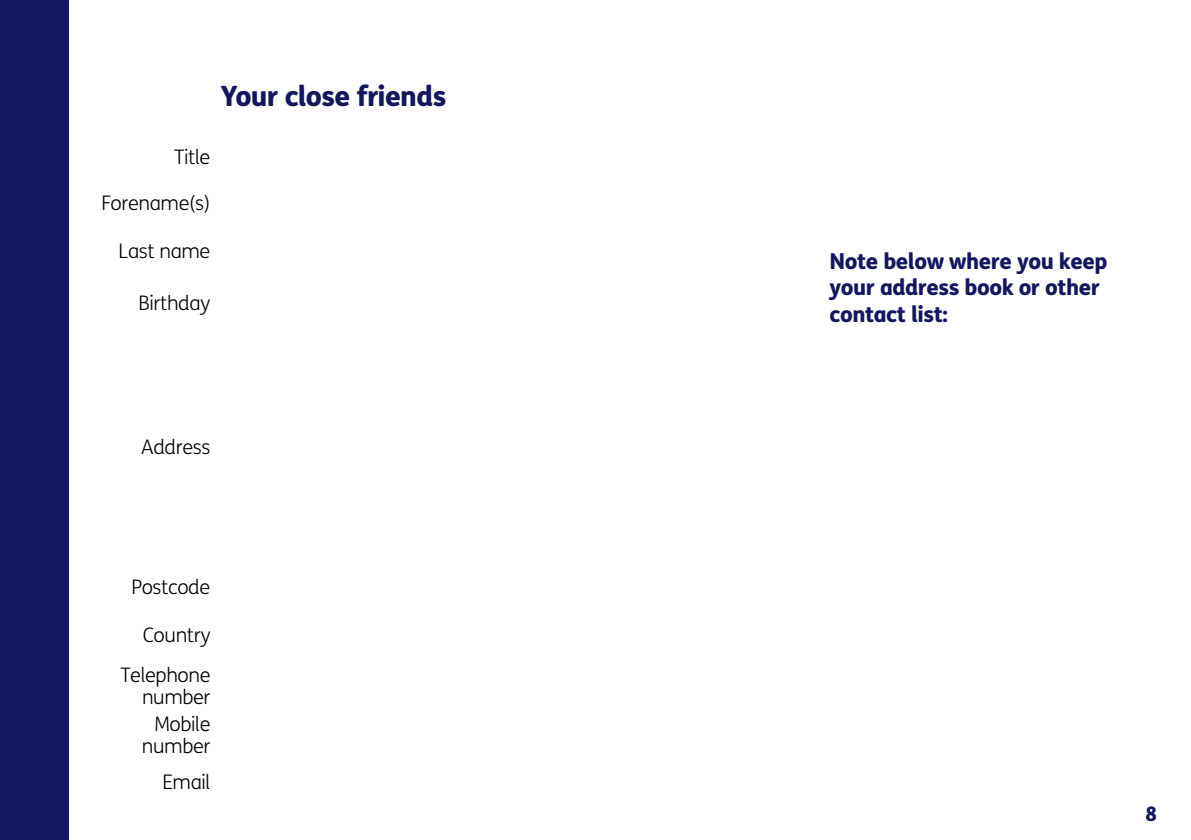
<style>
.page{position:relative;width:1191px;height:840px;background:#fff}
.page>*{position:absolute;margin:0;border:0;box-sizing:border-box;transform-origin:0 0}
.t1{font:800 28px "FS Me";letter-spacing:-.025em;color:#141760}
.t2{font:800 22px/26.4px "FS Me";letter-spacing:-.02em;color:#141760}
.t3{font:300 20px/22px "FS Me";letter-spacing:-.02em;color:#000;text-align:right}
.t4{font:800 20px "FS Me";color:#141760}
</style>
<div class="page">
<div style="left:0;top:0;width:68px;height:839px;background:#141760"></div>
<h1 class="t1" style="left:221px;top:73px;width:227px">Your close friends</h1>
<p class="t3" style="left:174px;top:145px;width:38px">Title</p>
<p class="t3" style="left:101px;top:191px;width:111px">Forename(s)</p>
<p class="t3" style="left:118px;top:239px;width:93px">Last name</p>
<p class="t3" style="left:139px;top:291px;width:73px">Birthday</p>
<p class="t3" style="left:141px;top:434px;width:71px">Address</p>
<p class="t3" style="left:132px;top:575px;width:80px">Postcode</p>
<p class="t3" style="left:143px;top:622px;width:69px">Country</p>
<p class="t3" style="left:120px;top:663px;width:92px">Telephone number</p>
<p class="t3" style="left:142px;top:711px;width:70px">Mobile number</p>
<p class="t3" style="left:162px;top:769px;width:50px">Email</p>
<p class="t2" style="left:829px;top:247px;width:279px">Note below where you keep your address book or other contact list:</p>
<p class="t4" style="left:1145px;top:797px;width:13px">8</p>
</div>
